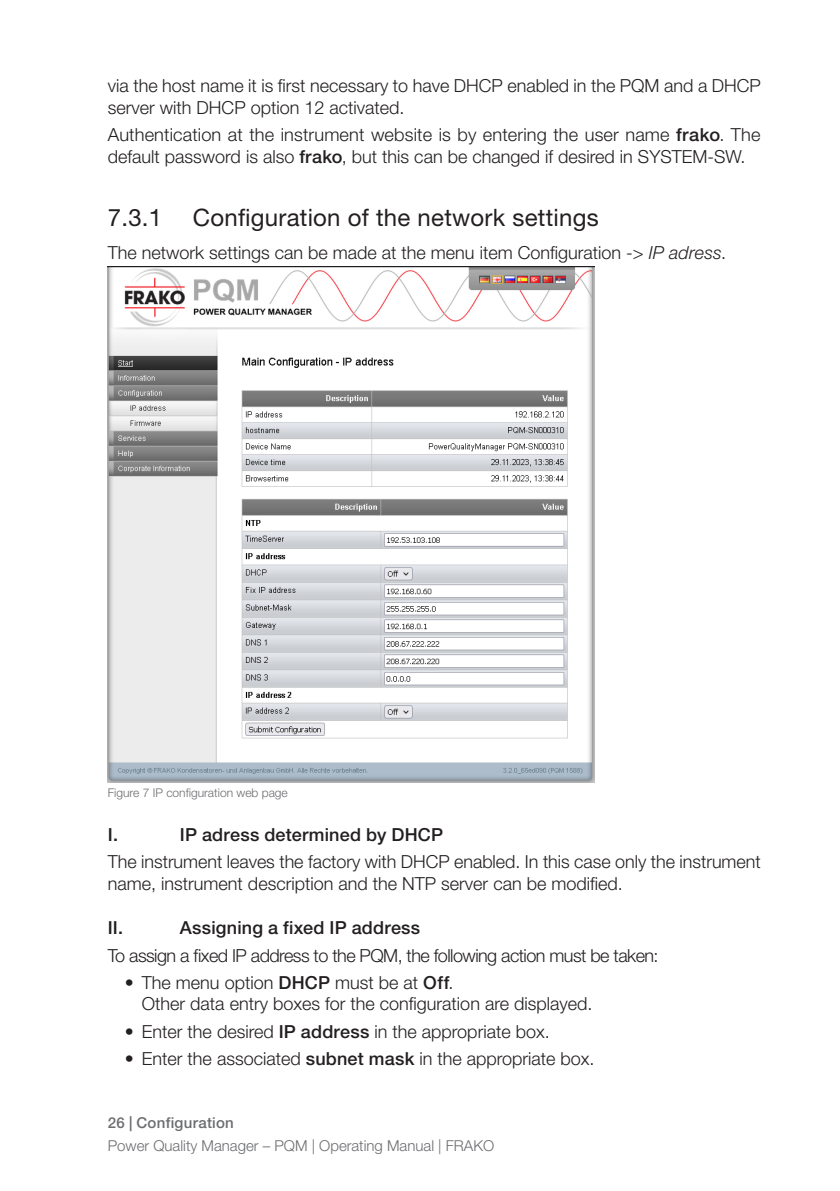
<style>
.page{position:relative;width:840px;height:1191px;background:#fff}
.page>*{position:absolute;margin:0;border:0;box-sizing:border-box;transform-origin:0 0}
.t1{font:24px "Helvetica Neue LT Std";letter-spacing:.01em;color:#231f20}
.t2{font:300 18px/21.6px "Helvetica Neue LT Std";color:#231f20}
.t3{font:300 18px "Helvetica Neue LT Std";letter-spacing:-.03em;color:#231f20}
.t4{font:500 18px "Helvetica Neue LT Std";letter-spacing:.01em;color:#231f20}
.t5{font:300 15px "Helvetica Neue LT Std";color:#6c6d70}
.t6{font:500 15px "Helvetica Neue LT Std";letter-spacing:.02em;color:#6c6d70}
.t7{font:300 12px "Helvetica Neue LT Std";color:#6c6d70}
.s1{font-weight:500}
.s2{font-style:italic}
</style>
<div class="page">
<img style="left:108px;top:267px;width:486px;height:515px">
<p class="t2" style="left:108px;top:75px;width:654px">via the host name it is first necessary to have DHCP enabled in the PQM and a DHCP server with DHCP option 12 activated.</p>
<p class="t2" style="left:108px;top:124px;width:653px">Authentication at the instrument website is by entering the user name <span class="s1">frako</span>. The default password is also <span class="s1">frako</span>, but this can be changed if desired in SYSTEM-SW.</p>
<h1 class="t1" style="left:108px;top:203px;width:56px">7.3.1</h1>
<h1 class="t1" style="left:193px;top:203px;width:407px">Configuration of the network settings</h1>
<p class="t2" style="left:108px;top:241px;width:619px">The network settings can be made at the menu item Configuration -&gt; <span class="s2">IP adress</span>.</p>
<p class="t7" style="left:108px;top:785px;width:181px">Figure 7 IP configuration web page</p>
<p class="t4" style="left:108px;top:824px;width:9px">I.</p>
<p class="t4" style="left:180px;top:824px;width:264px">IP adress determined by DHCP</p>
<p class="t2" style="left:108px;top:850px;width:654px">The instrument leaves the factory with DHCP enabled. In this case only the instrument name, instrument description and the NTP server can be modified.</p>
<p class="t4" style="left:108px;top:917px;width:14px">II.</p>
<p class="t4" style="left:180px;top:917px;width:242px">Assigning a fixed IP address</p>
<p class="t3" style="left:108px;top:944px;width:552px">To assign a fixed IP address to the PQM, the following action must be taken:</p>
<p class="t2" style="left:142px;top:971px;width:452px;text-indent:-17px">• The menu option <span class="s1">DHCP</span> must be at <span class="s1">Off</span>.<br>Other data entry boxes for the configuration are displayed.</p>
<p class="t2" style="left:125px;top:1020px;width:426px">• Enter the desired <span class="s1">IP address</span> in the appropriate box.</p>
<p class="t2" style="left:125px;top:1047px;width:471px">• Enter the associated <span class="s1">subnet mask</span> in the appropriate box.</p>
<p class="t6" style="left:108px;top:1113px;width:127px">26 | Configuration</p>
<p class="t5" style="left:108px;top:1137px;width:387px">Power Quality Manager – PQM | Operating Manual | FRAKO</p>
</div>
